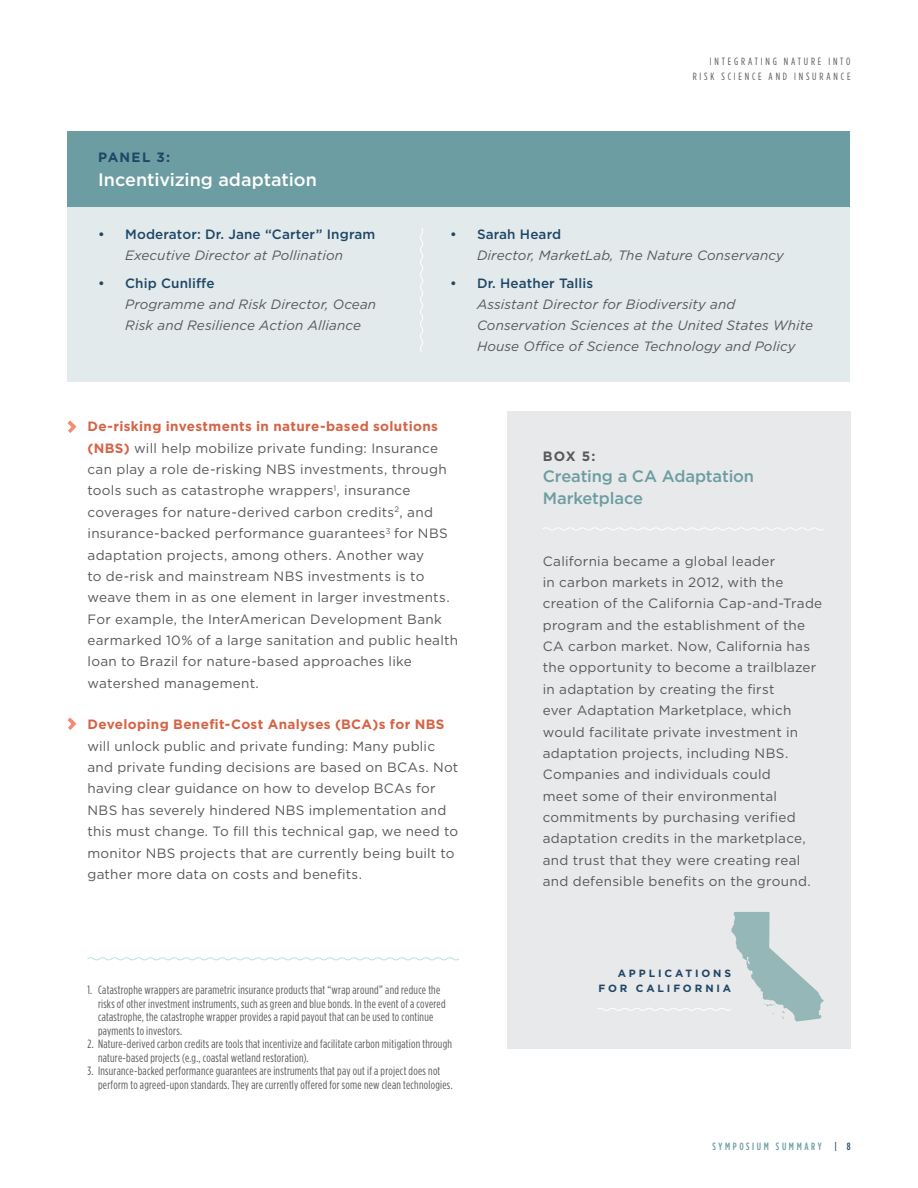
<style>
.page{position:relative;width:918px;height:1188px;background:#fff}
.page>*{position:absolute;margin:0;border:0;box-sizing:border-box;transform-origin:0 0}
.t1{font:500 18px "Gotham";letter-spacing:-.005em;color:#fff}
.t2{font:500 16.5px/21.3px "Gotham";letter-spacing:-.01em;color:#6c9da2}
.t3{font:13.5px/21.3px "Gotham";letter-spacing:.02em;color:#57585a}
.t4{font:italic 13.5px/21px "Gotham";letter-spacing:.01em;color:#57585a}
.t5{font:500 13.5px "Gotham";letter-spacing:.01em;color:#1f4666}
.t6{font:700 13.5px "Gotham";letter-spacing:.025em;color:#d66345}
.t7{font:700 13.5px "Gotham";letter-spacing:.095em;color:#1f4666}
.t8{font:700 13.5px "Gotham";color:#57585a}
.t9{font:12px/13.5px "Gotham Condensed";letter-spacing:.025em;color:#57585a}
.t10{font:10.5px/15px "Gotham Condensed";letter-spacing:.265em;color:#57585a;text-align:right}
.t11{font:700 10.5px/15px "Gotham";letter-spacing:.275em;color:#1f4666;text-align:right}
.t12{font:500 10.5px "Gotham Condensed";letter-spacing:.25em;color:#6c9da2}
.s1{font-weight:500;font-style:normal;color:#1f4666}
.s2{font-weight:700;color:#d66345}
.s3{color:#1f4666}
</style>
<div class="page">
<div style="left:68px;top:132px;width:782px;height:75px;background:#6c9da2"></div>
<div style="left:68px;top:207px;width:782px;height:174px;background:#e2eaeb"></div>
<div style="left:507px;top:411px;width:343px;height:638px;background:#e8e9ea"></div>
<svg style="left:67px;top:420px;width:9px;height:13px"></svg>
<svg style="left:67px;top:718px;width:9px;height:12px"></svg>
<svg style="left:420px;top:228px;width:3px;height:124px"></svg>
<svg style="left:87px;top:957px;width:372px;height:4px"></svg>
<svg style="left:543px;top:527px;width:281px;height:4px"></svg>
<svg style="left:598px;top:912px;width:226px;height:110px"></svg>
<p class="t10" style="left:693px;top:53px;width:159px">INTEGRATING NATURE INTO<br>RISK SCIENCE AND INSURANCE</p>
<h5 class="t7" style="left:98px;top:149px;width:73px">PANEL 3:</h5>
<h4 class="t1" style="left:98px;top:168px;width:220px">Incentivizing adaptation</h4>
<p class="t5" style="left:98px;top:225px;width:279px">• Moderator: Dr. Jane “Carter” Ingram</p>
<p class="t4" style="left:125px;top:244px;width:219px">Executive Director at Pollination</p>
<p class="t4" style="left:125px;top:272px;width:252px;text-indent:-27px"><span class="s1">• Chip Cunlife<br></span>Programme and Risk Director, Ocean<br>Risk and Resilience Action Alliance</p>
<p class="t5" style="left:450px;top:225px;width:8px">•</p>
<p class="t5" style="left:450px;top:274px;width:8px">•</p>
<p class="t5" style="left:477px;top:225px;width:86px">Sarah Heard</p>
<p class="t4" style="left:477px;top:244px;width:308px">Director, MarketLab, The Nature Conservancy</p>
<p class="t5" style="left:477px;top:274px;width:118px">Dr. Heather Tallis</p>
<p class="t4" style="left:477px;top:293px;width:338px">Assistant Director for Biodiversity and<br>Conservation Sciences at the United States White<br>House Ofce of Science Technology and Policy</p>
<p class="t3" style="left:88px;top:416px;width:372px"><span class="s2">De-risking investments in nature-based solutions (NBS)</span> will help mobilize private funding: Insurance can play a role de-risking NBS investments, through tools such as catastrophe wrappers<sup>1</sup>, insurance coverages for nature-derived carbon credits<sup>2</sup>, and insurance-backed performance guarantees<sup>3</sup> for NBS adaptation projects, among others. Another way<br>to de-risk and mainstream NBS investments is to weave them in as one element in larger investments.<br>For example, the InterAmerican Development Bank earmarked 10% of a large sanitation and public health loan to Brazil for nature-based approaches like watershed management.</p>
<h5 class="t6" style="left:88px;top:716px;width:359px">Developing Beneft-Cost Analyses (BCA)s for NBS</h5>
<p class="t3" style="left:88px;top:735px;width:372px">will unlock public and private funding: Many public and private funding decisions are based on BCAs. Not having clear guidance on how to develop BCAs for NBS has severely hindered NBS implementation and this must change. To fll this technical gap, we need to monitor NBS projects that are currently being built to gather more data on costs and benefts.</p>
<h5 class="t8" style="left:543px;top:447px;width:54px">BOX 5:</h5>
<p class="t2" style="left:543px;top:466px;width:213px">Creating a CA Adaptation<br>Marketplace</p>
<p class="t3" style="left:543px;top:550px;width:281px">California became a global leader<br>in carbon markets in 2012, with the creation of the California Cap-and-Trade program and the establishment of the CA carbon market. Now, California has the opportunity to become a trailblazer in adaptation by creating the frst<br>ever Adaptation Marketplace, which would facilitate private investment in adaptation projects, including NBS.<br>Companies and individuals could<br>meet some of their environmental commitments by purchasing verifed adaptation credits in the marketplace, and trust that they were creating real and defensible benefts on the ground.</p>
<p class="t9" style="left:98px;top:983px;width:349px;text-indent:-10px">1. Catastrophe wrappers are parametric insurance products that “wrap around” and reduce the risks of other investment instruments, such as green and blue bonds. In the event of a covered catastrophe, the catastrophe wrapper provides a rapid payout that can be used to continue payments to investors.</p>
<p class="t9" style="left:98px;top:1037px;width:356px;text-indent:-10px">2. Nature-derived carbon credits are tools that incentivize and facilitate carbon mitigation through nature-based projects (e.g., coastal wetland restoration).</p>
<p class="t9" style="left:98px;top:1064px;width:356px;text-indent:-10px">3. Insurance-backed performance guarantees are instruments that pay out if a project does not perform to agreed-upon standards. They are currently ofered for some new clean technologies.</p>
<p class="t11" style="left:598px;top:966px;width:134px">APPLICATIONS<br>FOR CALIFORNIA</p>
<p class="t12" style="left:713px;top:1140px;width:139px">SYMPOSIUM SUMMARY <span class="s3">| 8</span></p>
</div>
